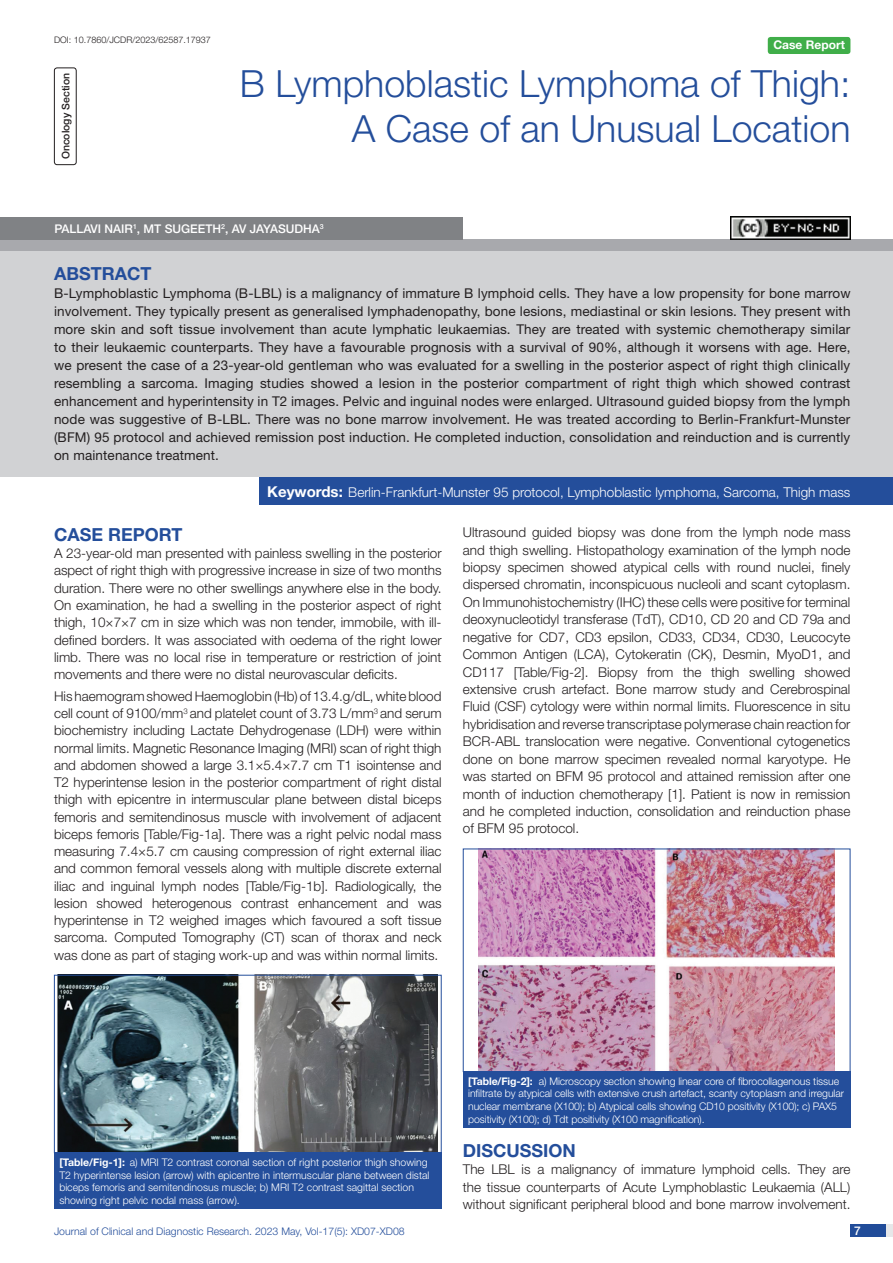
<style>
.page{position:relative;width:893px;height:1263px;background:#fff}
.page>*{position:absolute;margin:0;border:0;box-sizing:border-box;transform-origin:0 0}
.t1{font:300 37.5px/45px "Helvetica Neue";color:#244e9b;text-align:right}
.Heading{font:700 18px "Helvetica Neue";color:#244e9b}
.Abstract_head{font:700 18px "Helvetica Neue";color:#244e9b}
.Body_text{font:300 13.5px/17.4px "Helvetica Neue";color:#231f20;text-align:justify}
.Abstract_Text{font:13.5px/18px "Helvetica Neue";letter-spacing:.01em;color:#231f20;text-align:justify}
.Key_words{font:300 13.5px "Helvetica Neue";color:#fff}
.Author{font:500 12px "Helvetica Neue";color:#fff}
.t2{font:700 12px "Helvetica Neue";color:#fff}
.TABLE_FIG{font:300 10.5px/12.6px "Helvetica Neue";letter-spacing:-.01em;color:#fff}
.t3{font:300 10.5px "Helvetica Neue";color:#244e9b}
.section{font:500 10.5px "Helvetica Neue";color:#231f20}
.DOI{font:300 9px "Helvetica Neue";color:#231f20}
.s1{font-weight:700;font-size:15px}
.s2{font-weight:700}
</style>
<div class="page">
<div style="left:850px;top:1224px;width:43px;height:13px;background:#e6e7e9"></div>
<div style="left:850px;top:1224px;width:35px;height:13px;background:#214c99"></div>
<div style="left:54px;top:68px;width:23px;height:97px;border:1px solid #231f20;border-radius:3px"></div>
<div style="left:768px;top:37px;width:82px;height:17px;background:#40ae49;border-radius:3px"></div>
<div style="left:259px;top:477px;width:634px;height:28px;background:#244e9b"></div>
<div style="left:0;top:239px;width:893px;height:12px;background:#a8a9ad"></div>
<div style="left:0;top:217px;width:463px;height:22px;background:#808285"></div>
<div style="left:0;top:251px;width:893px;height:226px;background:#d1d2d4"></div>
<img style="left:58px;top:977px;width:380px;height:174px">
<div style="left:54px;top:975px;width:388px;height:178px;border:1px solid #244e9b"></div>
<div style="left:54px;top:1152px;width:388px;height:57px;background:#244e9b"></div>
<img style="left:478px;top:850px;width:357px;height:220px">
<div style="left:463px;top:1071px;width:387px;height:57px;background:#244e9b"></div>
<img style="left:730px;top:217px;width:120px;height:22px">
<p class="DOI" style="left:54px;top:35px;width:158px">DOI: 10.7860/JCDR/2023/62587.17937</p>
<p class="section" style="left:59px;top:159px;width:88px;rotate:-90deg">ONCOLOGY SECTION</p>
<p class="t1" style="left:240px;top:60px;width:612px">B Lymphoblastic Lymphoma of Thigh:<br>A Case of an Unusual Location</p>
<p class="t2" style="left:773px;top:37px;width:73px">Case Report</p>
<p class="Author" style="left:54px;top:221px;width:271px">PALLAVI NAIR<sup>1</sup>, MT SUGEETH<sup>2</sup>, AV JAYASUDHA<sup>3</sup></p>
<p class="Abstract_head" style="left:54px;top:262px;width:99px">ABSTRACT</p>
<p class="Abstract_Text" style="left:54px;top:284px;width:798px">B-Lymphoblastic Lymphoma (B-LBL) is a malignancy of immature B lymphoid cells. They have a low propensity for bone marrow involvement. They typically present as generalised lymphadenopathy, bone lesions, mediastinal or skin lesions. They present with more skin and soft tissue involvement than acute lymphatic leukaemias. They are treated with systemic chemotherapy similar to their leukaemic counterparts. They have a favourable prognosis with a survival of 90%, although it worsens with age. Here, we present the case of a 23-year-old gentleman who was evaluated for a swelling in the posterior aspect of right thigh clinically resembling a sarcoma. Imaging studies showed a lesion in the posterior compartment of right thigh which showed contrast enhancement and hyperintensity in T2 images. Pelvic and inguinal nodes were enlarged. Ultrasound guided biopsy from the lymph node was suggestive of B-LBL. There was no bone marrow involvement. He was treated according to Berlin-Frankfurt-Munster (BFM) 95 protocol and achieved remission post induction. He completed induction, consolidation and reinduction and is currently on maintenance treatment.</p>
<p class="Key_words" style="left:267px;top:484px;width:585px"><span class="s1">Keywords:</span> Berlin-Frankfurt-Munster 95 protocol, Lymphoblastic lymphoma, Sarcoma, Thigh mass</p>
<p class="Heading" style="left:54px;top:523px;width:130px">CASE REPORT</p>
<p class="Body_text" style="left:54px;top:544px;width:389px">A 23-year-old man presented with painless swelling in the posterior aspect of right thigh with progressive increase in size of two months duration. There were no other swellings anywhere else in the body.<br>On examination, he had a swelling in the posterior aspect of right thigh, 10×7×7 cm in size which was non tender, immobile, with ill&shy;defined borders. It was associated with oedema of the right lower limb. There was no local rise in temperature or restriction of joint movements and there were no distal neurovascular deficits.</p>
<p class="Body_text" style="left:54px;top:687px;width:389px">His haemogram showed Haemoglobin (Hb) of 13.4.g/dL, white blood cell count of 9100/mm<sup>3</sup> and platelet count of 3.73 L/mm<sup>3</sup> and serum biochemistry including Lactate Dehydrogenase (LDH) were within normal limits. Magnetic Resonance Imaging (MRI) scan of right thigh and abdomen showed a large 3.1×5.4×7.7 cm T1 isointense and T2 hyperintense lesion in the posterior compartment of right distal thigh with epicentre in intermuscular plane between distal biceps femoris and semitendinosus muscle with involvement of adjacent biceps femoris [Table/Fig-1a]. There was a right pelvic nodal mass measuring 7.4×5.7 cm causing compression of right external iliac and common femoral vessels along with multiple discrete external iliac and inguinal lymph nodes [Table/Fig-1b]. Radiologically, the lesion showed heterogenous contrast enhancement and was hyperintense in T2 weighed images which favoured a soft tissue sarcoma. Computed Tomography (CT) scan of thorax and neck was done as part of staging work-up and was within normal limits.</p>
<p class="Body_text" style="left:463px;top:523px;width:389px">Ultrasound guided biopsy was done from the lymph node mass and thigh swelling. Histopathology examination of the lymph node biopsy specimen showed atypical cells with round nuclei, finely dispersed chromatin, inconspicuous nucleoli and scant cytoplasm.<br>On Immunohistochemistry (IHC) these cells were positive for terminal deoxynucleotidyl transferase (TdT), CD10, CD 20 and CD 79a and negative for CD7, CD3 epsilon, CD33, CD34, CD30, Leucocyte Common Antigen (LCA), Cytokeratin (CK), Desmin, MyoD1, and CD117 [Table/Fig-2]. Biopsy from the thigh swelling showed extensive crush artefact. Bone marrow study and Cerebrospinal Fluid (CSF) cytology were within normal limits. Fluorescence in situ hybridisation and reverse transcriptase polymerase chain reaction for BCR-ABL translocation were negative. Conventional cytogenetics done on bone marrow specimen revealed normal karyotype. He was started on BFM 95 protocol and attained remission after one month of induction chemotherapy [1]. Patient is now in remission and he completed induction, consolidation and reinduction phase of BFM 95 protocol.</p>
<p class="TABLE_FIG" style="left:59px;top:1156px;width:372px"><span class="s2">[Table/Fig-1]:</span> a) MRI T2 contrast coronal section of right posterior thigh showing T2 hyperintense lesion (arrow) with epicentre in intermuscular plane between distal biceps femoris and semitendinosus muscle; b) MRI T2 contrast sagittal section showing right pelvic nodal mass (arrow).</p>
<p class="TABLE_FIG" style="left:468px;top:1074px;width:377px"><span class="s2">[Table/Fig-2]:</span> a) Microscopy section showing linear core of fibrocollagenous tissue infiltrate by atypical cells with extensive crush artefact, scanty cytoplasm and irregular nuclear membrane (X100); b) Atypical cells showing CD10 positivity (X100); c) PAX5 positivity (X100); d) Tdt positivity (X100 magnification).</p>
<p class="Heading" style="left:463px;top:1139px;width:115px">DISCUSSION</p>
<p class="Body_text" style="left:463px;top:1160px;width:389px">The LBL is a malignancy of immature lymphoid cells. They are the tissue counterparts of Acute Lymphoblastic Leukaemia (ALL) without significant peripheral blood and bone marrow involvement.</p>
<p class="t3" style="left:54px;top:1225px;width:352px">Journal of Clinical and Diagnostic Research. 2023 May, Vol-17(5): XD07-XD08</p>
<p class="Author" style="left:854px;top:1223px;width:8px">7</p>
</div>
